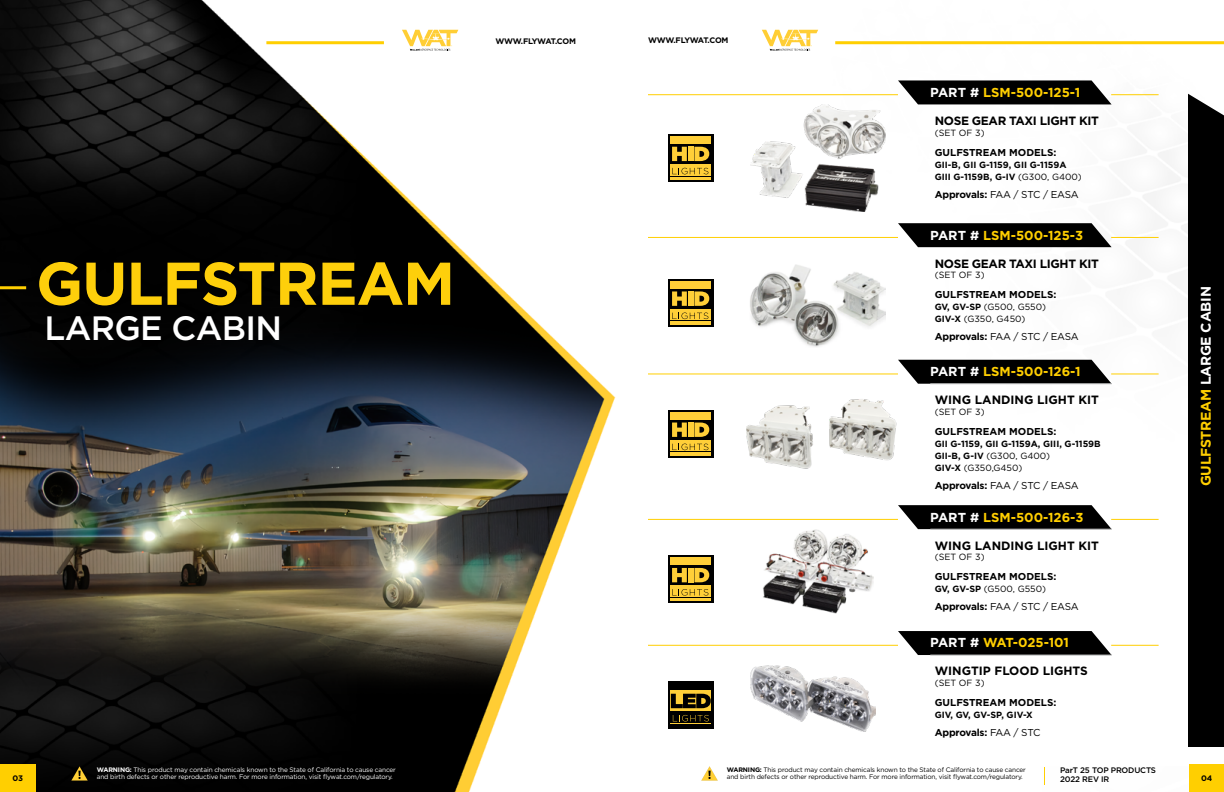
<style>
.page{position:relative;width:1224px;height:792px;background:#fff}
.page>*{position:absolute;margin:0;border:0;box-sizing:border-box;transform-origin:0 0}
.t1{font:700 60.2px "Gotham";letter-spacing:-.02em;color:#fecf0b}
.t2{font:500 33.7px "Gotham";letter-spacing:-.02em;color:#fff}
.t3{font:700 14px "Gotham";letter-spacing:-.02em;color:#ffcf01}
.t4{font:700 13px "Gotham";color:#ffcf01}
.t5{font:700 12px "Gotham";color:#000}
.t6{font:700 12px "Gotham";letter-spacing:-.03em;color:#000}
.t7{font:10px "Gotham";letter-spacing:-.035em;color:#000}
.t8{font:700 10px "Gotham";color:#000}
.t9{font:700 10px "Gotham";letter-spacing:-.02em;color:#000}
.t10{font:700 9px/12px "Gotham";color:#000}
.t11{font:9px/12px "Gotham";color:#000}
.t12{font:700 8px "Gotham";letter-spacing:-.035em;color:#000}
.t13{font:500 8px/9.6px "Gotham";letter-spacing:-.02em;color:#000}
.t14{font:6.5px "Gotham";letter-spacing:-.02em;color:#fff}
.t15{font:6.5px/7.8px "Gotham";letter-spacing:-.02em;color:#000}
.s1{color:#fff}
.s2{font-weight:400}
.s3{font-weight:700}
</style>
<div class="page">
<img style="left:0;top:0;width:1224px;height:792px">
<img style="left:750px;top:105px;width:136px;height:107px">
<img style="left:749px;top:259px;width:137px;height:88px">
<img style="left:747px;top:397px;width:150px;height:71px">
<img style="left:763px;top:530px;width:111px;height:84px">
<svg style="left:668px;top:134px;width:45px;height:48px"></svg>
<svg style="left:672px;top:147px;width:15px;height:14px"></svg>
<div style="left:688px;top:147px;width:5px;height:14px;background:#ffcf38"></div>
<svg style="left:694px;top:147px;width:15px;height:14px"></svg>
<div style="left:670px;top:137px;width:41px;height:7px;background:#ffcf38"></div>
<div style="left:670px;top:164px;width:41px;height:16px;background:#ffcf38"></div>
<svg style="left:672px;top:168px;width:36px;height:6px"></svg>
<hr style="left:670px;top:176px;width:42px;height:1px;background:#000">
<div style="left:668px;top:279px;width:45px;height:48px;background:#000"></div>
<svg style="left:672px;top:291px;width:15px;height:15px"></svg>
<div style="left:688px;top:291px;width:5px;height:15px;background:#ffcf38"></div>
<svg style="left:694px;top:291px;width:15px;height:15px"></svg>
<div style="left:670px;top:281px;width:41px;height:8px;background:#ffcf38"></div>
<svg style="left:670px;top:309px;width:41px;height:15px"></svg>
<svg style="left:672px;top:313px;width:36px;height:6px"></svg>
<hr style="left:670px;top:321px;width:42px;height:1px;background:#000">
<svg style="left:668px;top:410px;width:45px;height:48px"></svg>
<svg style="left:672px;top:423px;width:15px;height:14px"></svg>
<div style="left:688px;top:423px;width:5px;height:14px;background:#ffcf38"></div>
<svg style="left:694px;top:423px;width:15px;height:14px"></svg>
<div style="left:670px;top:412px;width:41px;height:8px;background:#ffcf38"></div>
<svg style="left:670px;top:440px;width:41px;height:15px"></svg>
<svg style="left:672px;top:444px;width:36px;height:6px"></svg>
<hr style="left:670px;top:452px;width:42px;height:1px;background:#000">
<svg style="left:668px;top:556px;width:45px;height:47px"></svg>
<svg style="left:672px;top:568px;width:15px;height:14px"></svg>
<div style="left:688px;top:568px;width:5px;height:14px;background:#ffcf38"></div>
<svg style="left:694px;top:568px;width:15px;height:14px"></svg>
<div style="left:670px;top:558px;width:41px;height:7px;background:#ffcf38"></div>
<div style="left:670px;top:585px;width:41px;height:16px;background:#ffcf38"></div>
<svg style="left:672px;top:589px;width:36px;height:7px"></svg>
<hr style="left:670px;top:597px;width:42px;height:1px;background:#000">
<div style="left:668px;top:682px;width:45px;height:47px;background:#000"></div>
<svg style="left:670px;top:691px;width:41px;height:20px"></svg>
<svg style="left:671px;top:694px;width:40px;height:14px"></svg>
<svg style="left:673px;top:715px;width:36px;height:7px"></svg>
<hr style="left:670px;top:723px;width:41px;height:1px;background:#ffcf38">
<hr style="left:835px;top:41px;width:389px;height:3px;background:#ffcf01">
<hr style="left:266px;top:41px;width:118px;height:3px;background:#ffcf01">
<hr style="left:0;top:286px;width:26px;height:3px;background:#ffcf01">
<svg style="left:898px;top:360px;width:214px;height:24px;background:#191919"></svg>
<svg style="left:898px;top:505px;width:214px;height:24px;background:#1b1b1b"></svg>
<svg style="left:898px;top:631px;width:214px;height:24px;background:#1b1b1b"></svg>
<svg style="left:898px;top:223px;width:214px;height:24px;background:#191919"></svg>
<svg style="left:898px;top:80px;width:214px;height:24px;background:#1c1c1c"></svg>
<svg style="left:71px;top:766px;width:17px;height:15px"></svg>
<div style="left:0;top:765px;width:36px;height:27px;background:#ffcf01"></div>
<div style="left:1189px;top:765px;width:35px;height:27px;background:#ffcf01"></div>
<svg style="left:701px;top:766px;width:17px;height:15px"></svg>
<svg style="left:1044px;top:767px;width:1px;height:18px"></svg>
<img style="left:750px;top:665px;width:125px;height:66px">
<svg style="left:762px;top:30px;width:56px;height:21px"></svg>
<svg style="left:402px;top:30px;width:56px;height:21px"></svg>
<div style="left:1188px;top:94px;width:36px;height:653px;background:#000"></div>
<hr style="left:648px;top:374px;width:250px;height:1px;background:#ffcf01">
<hr style="left:648px;top:519px;width:250px;height:1px;background:#ffcf01">
<hr style="left:648px;top:645px;width:250px;height:1px;background:#ffcf01">
<hr style="left:648px;top:237px;width:250px;height:1px;background:#ffcf01">
<hr style="left:648px;top:94px;width:250px;height:1px;background:#ffcf01">
<hr style="left:1111px;top:374px;width:48px;height:1px;background:#ffcf01">
<hr style="left:1111px;top:519px;width:48px;height:1px;background:#ffcf01">
<hr style="left:1111px;top:645px;width:48px;height:1px;background:#ffcf01">
<hr style="left:1111px;top:237px;width:48px;height:1px;background:#ffcf01">
<hr style="left:1111px;top:94px;width:48px;height:1px;background:#ffcf01">
<hr style="left:930px;top:383px;width:182px;height:1px;background:#b0b1b1">
<hr style="left:930px;top:529px;width:182px;height:1px;background:#b0b1b1">
<hr style="left:930px;top:655px;width:182px;height:1px;background:#b0b1b1">
<p class="t12" style="left:495px;top:36px;width:82px">WWW.FLYWAT.COM</p>
<p class="t12" style="left:648px;top:35px;width:82px">WWW.FLYWAT.COM</p>
<h1 class="t1" style="left:36px;top:244px;width:421px">GULFSTREAM</h1>
<h2 class="t2" style="left:45px;top:306px;width:239px">LARGE CABIN</h2>
<h3 class="t4" style="left:930px;top:84px;width:151px"><span class="s1">PART #</span> LSM-500-125-1</h3>
<h3 class="t6" style="left:935px;top:113px;width:166px">NOSE GEAR TAXI LIGHT KIT</h3>
<h3 class="t11" style="left:935px;top:126px;width:51px">(SET OF 3)</h3>
<h3 class="t8" style="left:935px;top:145px;width:123px">GULFSTREAM MODELS:</h3>
<h3 class="t10" style="left:935px;top:158px;width:149px">GII-B, GII G-1159, GII G-1159A<br>GIII G-1159B, G-IV <span class="s2">(G300, G400)</span></h3>
<h3 class="t7" style="left:935px;top:188px;width:146px"><span class="s3">Approvals:</span> FAA / STC / EASA</h3>
<h3 class="t4" style="left:930px;top:226px;width:154px"><span class="s1">PART #</span> LSM-500-125-3</h3>
<h3 class="t6" style="left:935px;top:255px;width:166px">NOSE GEAR TAXI LIGHT KIT</h3>
<h3 class="t11" style="left:935px;top:269px;width:51px">(SET OF 3)</h3>
<h3 class="t8" style="left:935px;top:288px;width:123px">GULFSTREAM MODELS:</h3>
<h3 class="t11" style="left:935px;top:301px;width:113px"><span class="s3">GV, GV-SP</span> (G500, G550)<br><span class="s3">GIV-X</span> (G350, G450)</h3>
<h3 class="t7" style="left:935px;top:330px;width:146px"><span class="s3">Approvals:</span> FAA / STC / EASA</h3>
<h3 class="t4" style="left:930px;top:363px;width:152px"><span class="s1">PART #</span> LSM-500-126-1</h3>
<h3 class="t5" style="left:935px;top:392px;width:166px">WING LANDING LIGHT KIT</h3>
<h3 class="t11" style="left:935px;top:406px;width:51px">(SET OF 3)</h3>
<h3 class="t8" style="left:935px;top:425px;width:123px">GULFSTREAM MODELS:</h3>
<h3 class="t10" style="left:935px;top:438px;width:167px">GII G-1159, GII G-1159A, GIII, G-1159B<br>GII-B, G-IV <span class="s2">(G300, G400)<br></span>GIV-X <span class="s2">(G350,G450)</span></h3>
<h3 class="t7" style="left:935px;top:479px;width:146px"><span class="s3">Approvals:</span> FAA / STC / EASA</h3>
<h3 class="t4" style="left:930px;top:508px;width:155px"><span class="s1">PART #</span> LSM-500-126-3</h3>
<h3 class="t5" style="left:935px;top:537px;width:166px">WING LANDING LIGHT KIT</h3>
<h3 class="t11" style="left:935px;top:551px;width:51px">(SET OF 3)</h3>
<h3 class="t8" style="left:935px;top:570px;width:123px">GULFSTREAM MODELS:</h3>
<h3 class="t11" style="left:935px;top:583px;width:113px"><span class="s3">GV, GV-SP</span> (G500, G550)</h3>
<h3 class="t7" style="left:935px;top:600px;width:146px"><span class="s3">Approvals:</span> FAA / STC / EASA</h3>
<h3 class="t4" style="left:930px;top:634px;width:140px"><span class="s1">PART #</span> WAT-025-101</h3>
<h3 class="t5" style="left:935px;top:663px;width:155px">WINGTIP FLOOD LIGHTS</h3>
<h3 class="t11" style="left:935px;top:677px;width:51px">(SET OF 3)</h3>
<h3 class="t8" style="left:935px;top:696px;width:123px">GULFSTREAM MODELS:</h3>
<h3 class="t10" style="left:935px;top:709px;width:100px">GIV, GV, GV-SP, GIV-X</h3>
<h3 class="t9" style="left:935px;top:726px;width:107px">Approvals: <span class="s2">FAA / STC</span></h3>
<h3 class="t3" style="left:1196px;top:486px;width:201px;rotate:-90deg">GULFSTREAM <span class="s1">LARGE CABIN</span></h3>
<p class="t14" style="left:97px;top:765px;width:301px"><span class="s3">WARNING:</span> This product may contain chemicals known to the State of California to cause cancer</p>
<p class="t15" style="left:727px;top:765px;width:301px"><span class="s3">WARNING:</span> This product may contain chemicals known to the State of California to cause cancer and birth defects or other reproductive harm. For more information, visit flywat.com/regulatory.</p>
<p class="t13" style="left:1060px;top:765px;width:97px">ParT 25 TOP PRODUCTS<br>2022 REV IR</p>
<p class="t12" style="left:13px;top:772px;width:12px">03</p>
<p class="t14" style="left:97px;top:773px;width:298px">and birth defects or other reproductive harm. For more information, visit flywat.com/regulatory.</p>
<p class="t12" style="left:1201px;top:772px;width:13px">04</p>
</div>
